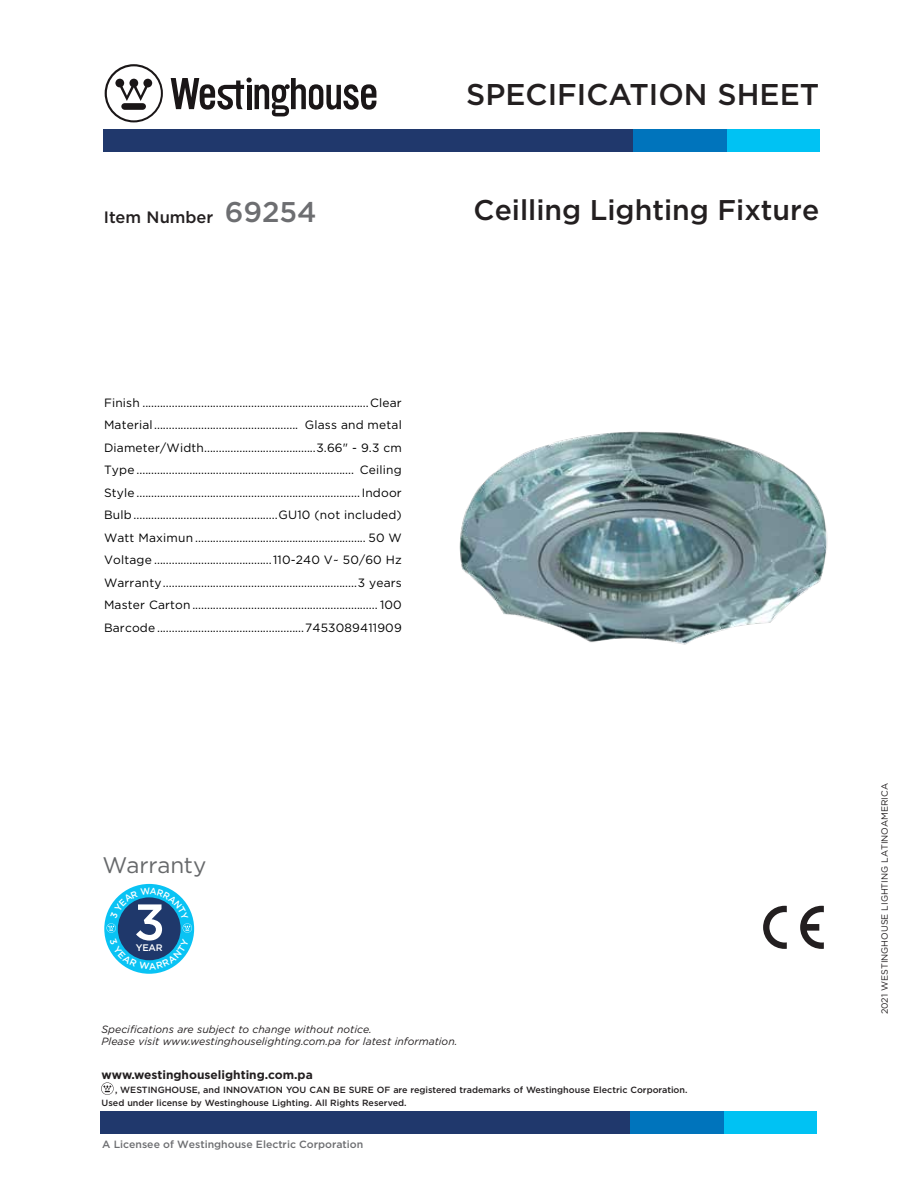
<style>
.page{position:relative;width:918px;height:1188px;background:#fff}
.page>*{position:absolute;margin:0;border:0;box-sizing:border-box;transform-origin:0 0}
.t1{font:500 50.7px "Gotham";color:#fff}
.t2{font:500 30px "Gotham";color:#231f20}
.t3{font:500 28.5px "Gotham";color:#231f20}
.t4{font:22.5px "Gotham";letter-spacing:-.005em;color:#67696b}
.t5{font:500 16.5px "Gotham";color:#231f20}
.t6{font:12px/22.5px "Gotham";letter-spacing:.015em;color:#000;text-align:justify}
.t7{font:700 12px "Gotham";color:#231f20}
.t8{font:italic 10.5px/12.6px "Gotham";color:#231f20}
.t9{font:500 10.5px "Gotham";color:#6d6e71}
.t10{font:500 9.45px "Gotham";color:#fff}
.t11{font:500 9px/13.5px "Gotham";color:#231f20}
.t12{font:9px "Gotham";color:#231f20}
.s1{font-size:28.5px;color:#6d6e71}
</style>
<div class="page">
<img style="left:459px;top:431px;width:369px;height:214px">
<svg style="left:171px;top:78px;width:205px;height:38px"></svg>
<svg style="left:105px;top:64px;width:58px;height:58px"></svg>
<div style="left:108px;top:129px;width:711px;height:23px;background:#00c2f3"></div>
<div style="left:103px;top:129px;width:624px;height:23px;background:#20386c"></div>
<div style="left:634px;top:129px;width:93px;height:23px;background:#0074bc"></div>
<svg style="left:101px;top:1082px;width:13px;height:13px"></svg>
<div style="left:105px;top:1111px;width:711px;height:23px;background:#00c2f3"></div>
<div style="left:100px;top:1111px;width:624px;height:23px;background:#20386c"></div>
<div style="left:631px;top:1111px;width:93px;height:23px;background:#0074bc"></div>
<svg style="left:763px;top:906px;width:24px;height:43px"></svg>
<svg style="left:800px;top:906px;width:24px;height:43px"></svg>
<svg style="left:104px;top:884px;width:90px;height:90px"></svg>
<svg style="left:107px;top:888px;width:85px;height:82px;background:#348db8"></svg>
<h3 class="t5" style="left:104px;top:206px;width:214px">Item Number <span class="s1">69254</span></h3>
<h2 class="t2" style="left:466px;top:74px;width:355px">SPECIFICATION SHEET</h2>
<h3 class="t3" style="left:474px;top:191px;width:347px">Ceilling Lighting Fixture</h3>
<p class="t6" style="left:104px;top:391px;width:299px">Finish .............................................................................Clear Material................................................. Glass and metal Diameter/Width......................................3.66" - 9.3 cm Type .......................................................................... Ceiling Style ............................................................................Indoor Bulb .................................................GU10 (not included)<br>Watt Maximun .......................................................... 50 W Voltage ........................................110-240 V~ 50/60 Hz Warranty..................................................................3 years Master Carton ............................................................... 100<br>Barcode ..................................................7453089411909</p>
<h3 class="t4" style="left:103px;top:850px;width:105px">Warranty</h3>
<h1 class="t1" style="left:134px;top:889px;width:33px">3</h1>
<p class="t10" style="left:136px;top:941px;width:29px">YEAR</p>
<p class="t8" style="left:102px;top:1022px;width:357px">Specifications are subject to change without notice.<br>Please visit www.westinghouselighting.com.pa for latest information.</p>
<p class="t7" style="left:102px;top:1067px;width:213px">www.westinghouselighting.com.pa</p>
<p class="t11" style="left:102px;top:1083px;width:587px;text-indent:13px">, WESTINGHOUSE, and INNOVATION YOU CAN BE SURE OF are registered trademarks of Westinghouse Electric Corporation.<br>Used under license by Westinghouse Lighting. All Rights Reserved.</p>
<p class="t9" style="left:102px;top:1137px;width:262px">A Licensee of Westinghouse Electric Corporation</p>
<p class="t12" style="left:879px;top:1014px;width:233px;rotate:-90deg">2021 WESTINGHOUSE LIGHTING LATINOAMERICA</p>
</div>
